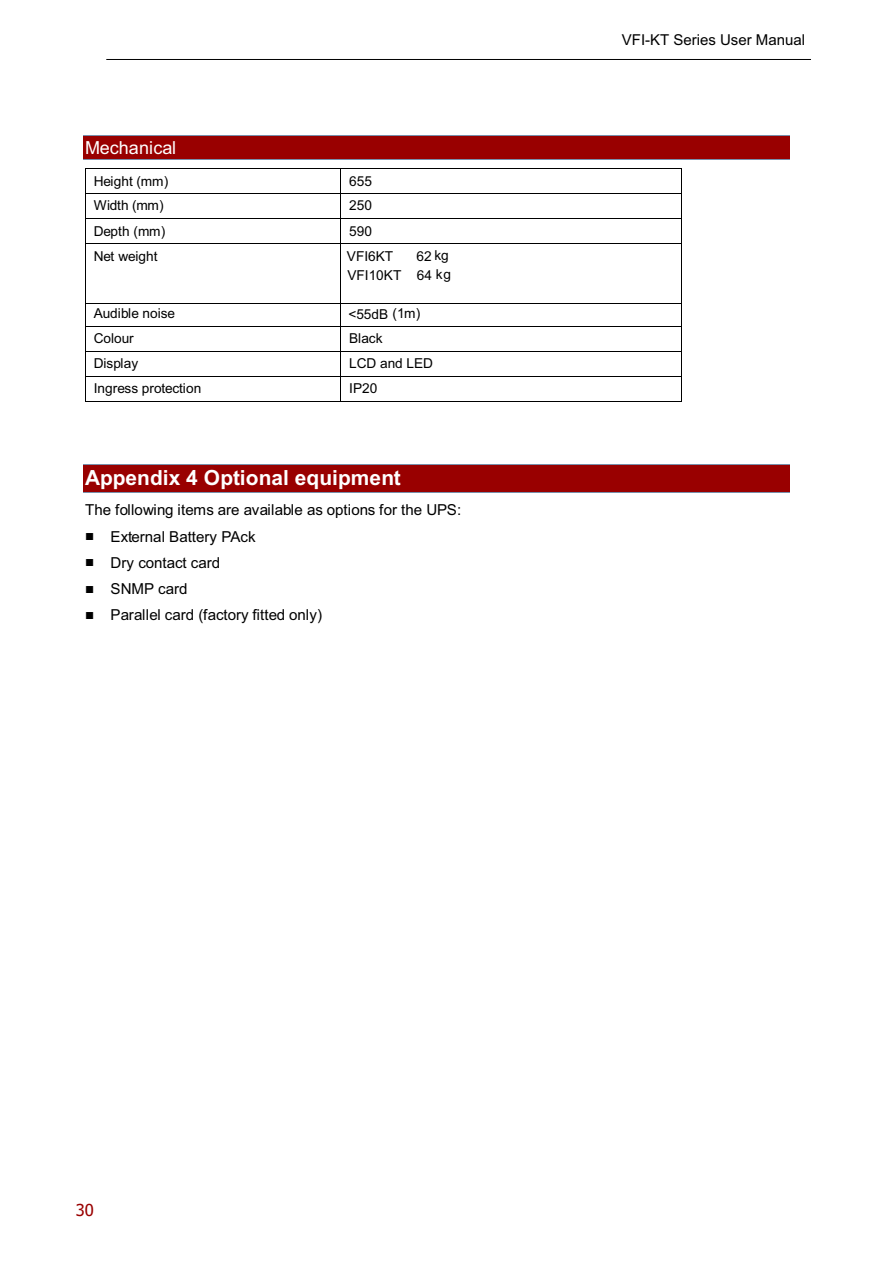
<style>
.page{position:relative;width:893px;height:1262px;background:#fff}
.page>*{position:absolute;margin:0;border:0;box-sizing:border-box;transform-origin:0 0}
.t1{font:700 20.85px "Arial";color:#fff}
.t2{font:18px "Arial";color:#fff}
.t3{font:16.5px "Tahoma";color:#900}
.t4{font:15.15px "Arial";color:#000}
.t5{font:15px "Arial";color:#000}
.t6{font:13.65px/20px "Arial";color:#000;text-align:right}
</style>
<div class="page">
<div style="left:83px;top:135px;width:706px;height:24px;background:#900"></div>
<hr style="left:83px;top:135px;width:706px;height:1px;background:#788fab">
<hr style="left:83px;top:159px;width:706px;height:1px;background:#788fab">
<hr style="left:85px;top:169px;width:255px;height:1px;background:#000">
<hr style="left:341px;top:169px;width:340px;height:1px;background:#000">
<hr style="left:85px;top:193px;width:255px;height:1px;background:#000">
<hr style="left:341px;top:193px;width:340px;height:1px;background:#000">
<hr style="left:85px;top:219px;width:255px;height:1px;background:#000">
<hr style="left:341px;top:219px;width:340px;height:1px;background:#000">
<svg style="left:85px;top:170px;width:1px;height:73px"></svg>
<hr style="left:85px;top:243px;width:255px;height:1px;background:#000">
<svg style="left:340px;top:169px;width:1px;height:75px"></svg>
<hr style="left:341px;top:243px;width:340px;height:1px;background:#000">
<svg style="left:681px;top:169px;width:1px;height:75px"></svg>
<hr style="left:85px;top:244px;width:1px;height:84px;background:#000">
<hr style="left:340px;top:244px;width:1px;height:84px;background:#000">
<hr style="left:681px;top:244px;width:1px;height:84px;background:#000">
<hr style="left:86px;top:303px;width:255px;height:1px;background:#000">
<hr style="left:340px;top:303px;width:340px;height:1px;background:#000">
<hr style="left:85px;top:326px;width:255px;height:1px;background:#000">
<hr style="left:341px;top:326px;width:340px;height:1px;background:#000">
<hr style="left:85px;top:351px;width:255px;height:1px;background:#000">
<hr style="left:341px;top:351px;width:340px;height:1px;background:#000">
<hr style="left:85px;top:376px;width:255px;height:1px;background:#000">
<hr style="left:341px;top:376px;width:340px;height:1px;background:#000">
<svg style="left:85px;top:328px;width:1px;height:73px"></svg>
<hr style="left:85px;top:401px;width:255px;height:1px;background:#000">
<svg style="left:340px;top:328px;width:1px;height:74px"></svg>
<hr style="left:341px;top:401px;width:340px;height:1px;background:#000">
<svg style="left:681px;top:328px;width:1px;height:74px"></svg>
<div style="left:83px;top:464px;width:706px;height:28px;background:#900"></div>
<hr style="left:83px;top:464px;width:706px;height:1px;background:#788fab">
<hr style="left:83px;top:492px;width:706px;height:1px;background:#788fab">
<hr style="left:106px;top:59px;width:705px;height:1px;background:#000">
<h2 class="t2" style="left:85px;top:140px;width:93px">Mechanical</h2>
<p class="t6" style="left:94px;top:172px;width:76px">Height (mm)</p>
<p class="t6" style="left:349px;top:172px;width:24px">655</p>
<p class="t6" style="left:94px;top:197px;width:71px">Width (mm)</p>
<p class="t6" style="left:349px;top:197px;width:24px">250</p>
<p class="t6" style="left:94px;top:222px;width:73px">Depth (mm)</p>
<p class="t6" style="left:349px;top:222px;width:24px">590</p>
<p class="t6" style="left:94px;top:247px;width:65px">Net weight</p>
<p class="t6" style="left:347px;top:248px;width:48px">VFI6KT</p>
<p class="t6" style="left:347px;top:247px;width:105px">62 kg<br>VFI10KT 64 kg</p>
<p class="t6" style="left:94px;top:305px;width:83px">Audible noise</p>
<p class="t6" style="left:348px;top:306px;width:73px">&lt;55dB (1m)</p>
<p class="t6" style="left:94px;top:330px;width:41px">Colour</p>
<p class="t6" style="left:349px;top:330px;width:35px">Black</p>
<p class="t6" style="left:94px;top:354px;width:46px">Display</p>
<p class="t6" style="left:349px;top:354px;width:85px">LCD and LED</p>
<p class="t6" style="left:94px;top:379px;width:109px">Ingress protection</p>
<p class="t6" style="left:349px;top:379px;width:30px">IP20</p>
<h1 class="t1" style="left:85px;top:470px;width:317px">Appendix 4 Optional equipment</h1>
<p class="t4" style="left:85px;top:504px;width:378px">The following items are available as options for the UPS:</p>
<p class="t4" style="left:85px;top:530px;width:172px">■ External Battery PAck</p>
<p class="t4" style="left:85px;top:557px;width:137px">■ Dry contact card</p>
<p class="t4" style="left:85px;top:583px;width:104px">■ SNMP card</p>
<p class="t4" style="left:85px;top:609px;width:238px">■ Parallel card (factory fitted only)</p>
<p class="t5" style="left:622px;top:34px;width:185px">VFI-KT Series User Manual</p>
<p class="t3" style="left:76px;top:1202px;width:20px">30</p>
</div>
